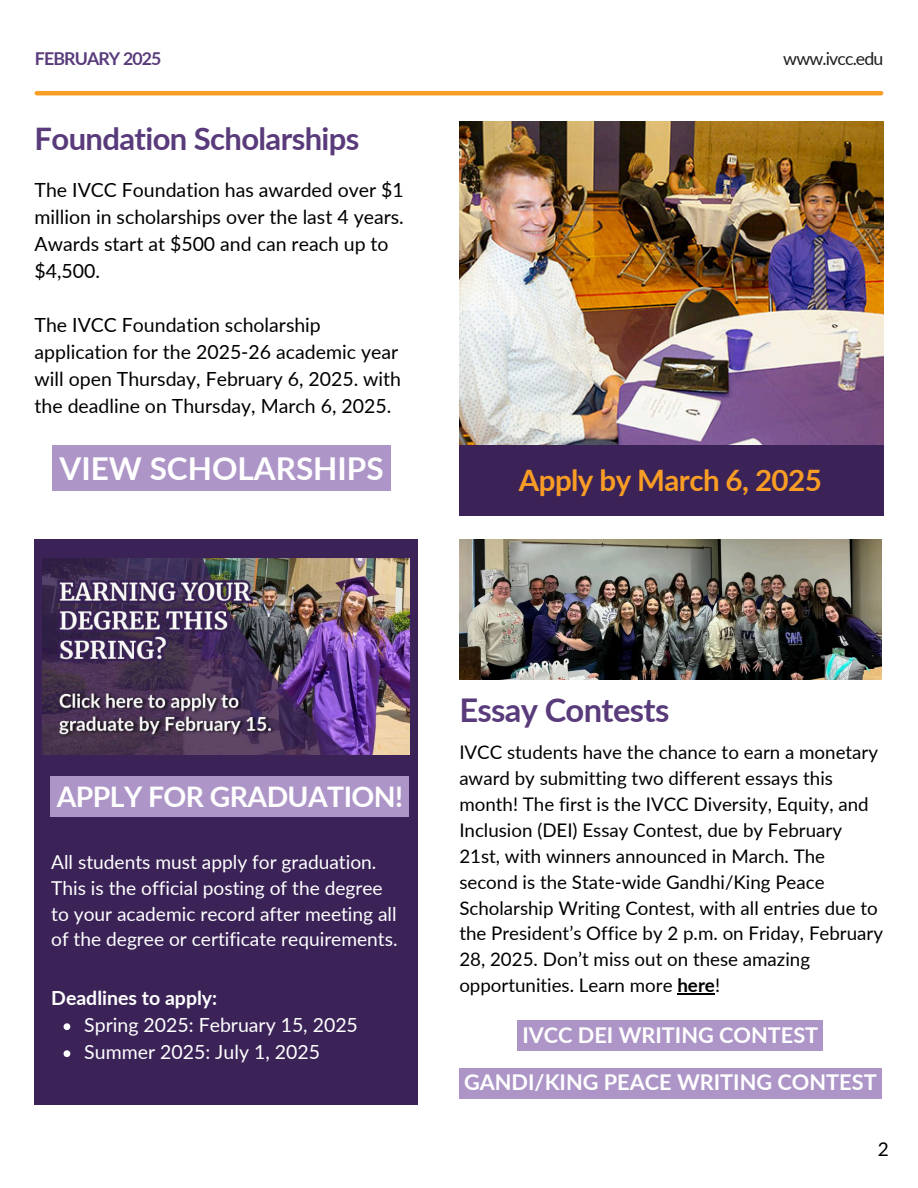
<style>
.page{position:relative;width:918px;height:1188px;background:#fff}
.page>*{position:absolute;margin:0;border:0;box-sizing:border-box;transform-origin:0 0}
.t1{font:700 32.7px "Lato";letter-spacing:-.02em;color:#593b7b}
.t2{font:700 31.5px "Lato";color:#fff}
.t3{font:700 31.05px "Lato";letter-spacing:-.02em;color:#593b7b}
.t4{font:700 29.55px "Lato";letter-spacing:-.02em;color:#f99d25}
.t5{font:700 28.35px "Lato";letter-spacing:-.02em;color:#fff}
.t6{font:700 21.75px "Lato";color:#fff}
.t7{font:19.5px/27px "Lato";color:#000}
.t8{font:19.5px "Lato";color:#fff}
.t9{font:700 19.5px "Lato";color:#fff}
.t10{font:19.2px/25.8px "Lato";color:#fff}
.t11{font:19.05px "Lato";color:#000}
.t12{font:18.75px/25.8px "Lato";color:#000}
.t13{font:700 17.7px "Lato";letter-spacing:-.05em;color:#593b7b}
.t14{font:17.7px "Lato";letter-spacing:-.05em;color:#1e1e1e}
.s1{font-weight:700}
</style>
<div class="page">
<img style="left:459px;top:122px;width:424px;height:323px">
<div style="left:459px;top:445px;width:424px;height:70px;background:#3b2358"></div>
<div style="left:35px;top:539px;width:383px;height:566px;background:#3b2358"></div>
<img style="left:459px;top:540px;width:422px;height:139px">
<hr style="left:37px;top:91px;width:844px;height:4px;background:#f99d25">
<div style="left:51px;top:777px;width:358px;height:40px;background:#ad96c7"></div>
<hr style="left:677px;top:993px;width:38px;height:1px;background:#000">
<div style="left:53px;top:445px;width:338px;height:46px;background:#ad96c7"></div>
<div style="left:518px;top:1021px;width:305px;height:30px;background:#ad96c7"></div>
<div style="left:459px;top:1068px;width:423px;height:31px;background:#ad96c7"></div>
<img style="left:43px;top:559px;width:367px;height:196px">
<svg style="left:64px;top:1023px;width:6px;height:7px"></svg>
<svg style="left:64px;top:1050px;width:6px;height:7px"></svg>
<p class="t13" style="left:35px;top:48px;width:128px">FEBRUARY 2025</p>
<h2 class="t14" style="left:783px;top:48px;width:102px">www.ivcc.edu</h2>
<p class="t3" style="left:35px;top:119px;width:326px">Foundation Scholarships</p>
<p class="t7" style="left:35px;top:176px;width:371px">The IVCC Foundation has awarded over $1 million in scholarships over the last 4 years.<br>Awards start at $500 and can reach up to $4,500.</p>
<h1 class="t7" style="left:35px;top:311px;width:368px">The IVCC Foundation scholarship application for the 2025-26 academic year will open Thursday, February 6, 2025. with the deadline on Thursday, March 6, 2025.</h1>
<p class="t2" style="left:60px;top:449px;width:326px">VIEW SCHOLARSHIPS</p>
<p class="t4" style="left:519px;top:462px;width:304px">Apply by March 6, 2025</p>
<p class="t5" style="left:57px;top:779px;width:348px">APPLY FOR GRADUATION!</p>
<h2 class="t10" style="left:51px;top:848px;width:348px">All students must apply for graduation.<br>This is the official posting of the degree to your academic record after meeting all of the degree or certificate requirements.</h2>
<h2 class="t9" style="left:51px;top:986px;width:168px">Deadlines to apply:</h2>
<p class="t8" style="left:84px;top:1013px;width:275px">Spring 2025: February 15, 2025</p>
<h4 class="t8" style="left:84px;top:1040px;width:237px">Summer 2025: July 1, 2025</h4>
<p class="t1" style="left:459px;top:689px;width:212px">Essay Contests</p>
<h3 class="t12" style="left:459px;top:739px;width:425px">IVCC students have the chance to earn a monetary award by submitting two different essays this month! The first is the IVCC Diversity, Equity, and Inclusion (DEI) Essay Contest, due by February 21st, with winners announced in March. The second is the State-wide Gandhi/King Peace Scholarship Writing Contest, with all entries due to the President’s Office by 2 p.m. on Friday, February 28, 2025. Don’t miss out on these amazing opportunities. Learn more <span class="s1">here</span>!</h3>
<p class="t6" style="left:522px;top:1022px;width:297px">IVCC DEI WRITING CONTEST</p>
<p class="t6" style="left:464px;top:1069px;width:414px">GANDI/KING PEACE WRITING CONTEST</p>
<h6 class="t11" style="left:878px;top:1137px;width:13px">2</h6>
</div>
